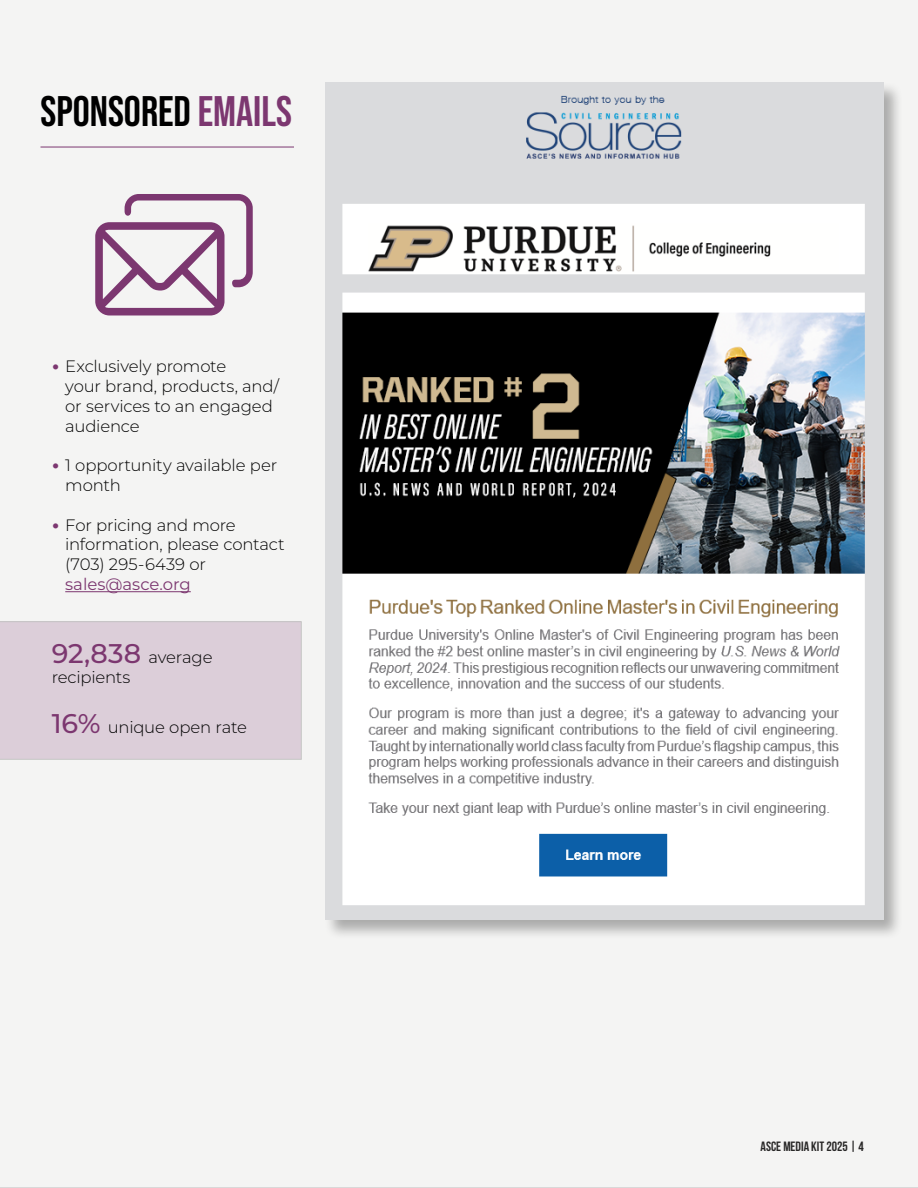
<style>
.page{position:relative;width:918px;height:1188px;background:#f4f4f3}
.page>*{position:absolute;margin:0;border:0;box-sizing:border-box;transform-origin:0 0}
.Headline_1{font:700 42.75px "Bebas Neue Pro";color:#000}
.Blue_bullet{font:300 16.5px/19.8px "Montserrat";letter-spacing:-.01em;color:#000}
.Green_bullet_copy{font:16.5px "Montserrat";color:#7c3770}
.t1{font:700 13.5px "Bebas Neue";color:#000}
.s1{color:#7c3770}
.s2{font-family:"Futura Std";font-weight:500;font-size:13.5px;color:#7c3770}
.s3{font-weight:500;font-size:27px;color:#7c3770}
</style>
<div class="page">
<div style="left:325px;top:82px;width:578px;height:857px;background:#000;opacity:.3"></div>
<img style="left:325px;top:82px;width:558px;height:837px">
<div style="left:0;top:621px;width:302px;height:138px;background:#dcced9"></div>
<hr style="left:65px;top:591px;width:126px;height:1px;background:#7c3770">
<svg style="left:95px;top:194px;width:158px;height:121px"></svg>
<hr style="left:40px;top:147px;width:254px;height:1px;background:#7c3770">
<p class="Headline_1" style="left:40px;top:87px;width:253px">SPONSORED <span class="s1">EMAILS</span></p>
<p class="Blue_bullet" style="left:65px;top:356px;width:215px;text-indent:-13px"><span class="s2">•</span> Exclusively promote<br>your brand, products, and/ or services to an engaged audience</p>
<p class="Blue_bullet" style="left:65px;top:455px;width:213px;text-indent:-13px"><span class="s2">•</span> 1 opportunity available per month</p>
<p class="Blue_bullet" style="left:65px;top:514px;width:221px;text-indent:-13px"><span class="s2">•</span> For pricing and more information, please contact (703) 295-6439 or</p>
<p class="Green_bullet_copy" style="left:65px;top:573px;width:127px">sales@asce.org</p>
<p class="Blue_bullet" style="left:52px;top:647px;width:162px"><span class="s3">92,838</span> average</p>
<p class="Blue_bullet" style="left:52px;top:667px;width:80px">recipients</p>
<p class="Blue_bullet" style="left:52px;top:717px;width:197px"><span class="s3">16%</span> unique open rate</p>
<p class="t1" style="left:761px;top:1139px;width:105px">ASCE MEDIA KIT 2025 | 4</p>
</div>
